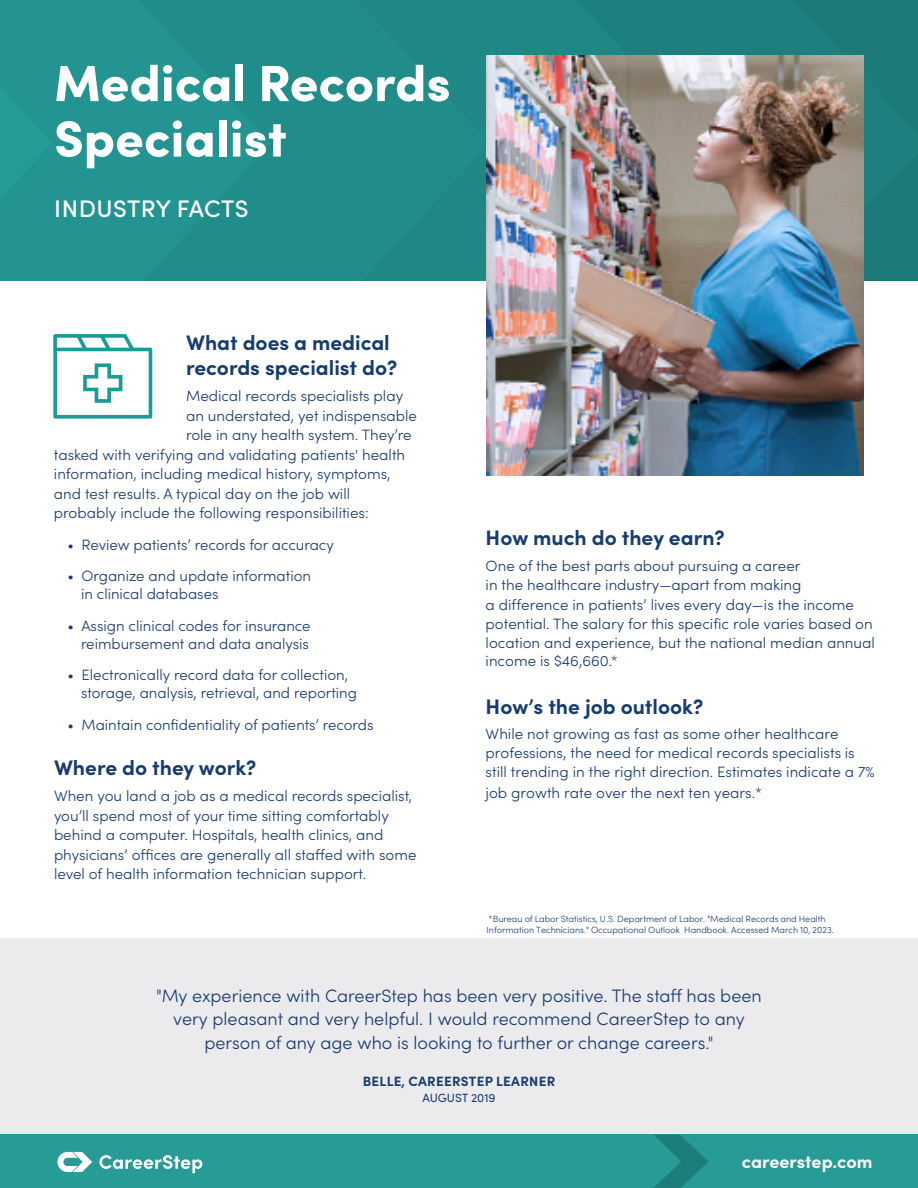
<style>
.page{position:relative;width:918px;height:1188px;background:#fff}
.page>*{position:absolute;margin:0;border:0;box-sizing:border-box;transform-origin:0 0}
.t1{font:900 51px/55.5px "Sofia Pro";color:#fff}
.t2{font:500 24px "Sofia Pro";letter-spacing:.02em;color:#fff}
.t3{font:700 21px/25.2px "Sofia Pro";color:#173c6f}
.t4{font:300 18px/24px "Sofia Pro";color:#183b6e;text-align:center}
.t5{font:700 18px "Sofia Pro";letter-spacing:-.005em;color:#fff}
.t6{font:300 15px/19.5px "Sofia Pro";color:#183b6e}
.t7{font:700 13.5px "Sofia Pro";letter-spacing:.02em;color:#183b6e}
.t8{font:12px "Sofia Pro";color:#173c6f}
.t9{font:300 9px/11.4px "Sofia Pro";color:#183b6e}
.s1{font-style:inherit}
</style>
<div class="page">
<div style="left:0;top:939px;width:918px;height:196px;background:#ebeaed"></div>
<div style="left:0;top:0;width:918px;height:281px;background:linear-gradient(to right,#249794,#1c7a78)"></div>
<img style="left:486px;top:55px;width:378px;height:420px">
<svg style="left:53px;top:334px;width:99px;height:85px"></svg>
<div style="left:0;top:1135px;width:918px;height:53px;background:#279c97"></div>
<svg style="left:654px;top:1135px;width:55px;height:53px"></svg>
<svg style="left:57px;top:1152px;width:35px;height:20px"></svg>
<svg style="left:99px;top:1155px;width:103px;height:18px"></svg>
<h1 class="t1" style="left:54px;top:51px;width:398px">Medical Records<br>Specialist</h1>
<h2 class="t2" style="left:54px;top:190px;width:196px">INDUSTRY FACTS</h2>
<h3 class="t3" style="left:186px;top:328px;width:213px">What does a medical records specialist do?</h3>
<p class="t6" style="left:186px;top:385px;width:219px">Medical records specialists play</p>
<p class="t6" style="left:186px;top:405px;width:233px">an understated, yet indispensable</p>
<p class="t6" style="left:186px;top:424px;width:227px">role in any health system. They’re</p>
<p class="t6" style="left:54px;top:444px;width:353px">tasked with verifying and validating patients' health</p>
<p class="t6" style="left:54px;top:463px;width:338px">information, including medical history, symptoms,</p>
<p class="t6" style="left:54px;top:483px;width:298px">and test results. A typical day on the job will</p>
<p class="t6" style="left:54px;top:502px;width:316px">probably include the following responsibilities:</p>
<p class="t6" style="left:68px;top:534px;width:268px">• Review patients’ records for accuracy</p>
<p class="t6" style="left:81px;top:566px;width:232px;line-height:18px;text-indent:-14px">• Organize and update information in clinical databases</p>
<p class="t6" style="left:68px;top:616px;width:245px;line-height:18px;text-align:right">• Assign clinical codes for insurance reimbursement and data analysis</p>
<p class="t6" style="left:81px;top:665px;width:278px;line-height:18px;text-indent:-14px">• Electronically record data for collection, storage, analysis, retrieval, and reporting</p>
<p class="t6" style="left:68px;top:714px;width:308px">• Maintain confidentiality of patients’ records</p>
<h3 class="t3" style="left:54px;top:753px;width:204px">Where do they work?</h3>
<p class="t6" style="left:54px;top:786px;width:364px">When you land a job as a medical records specialist, you’ll spend most of your time sitting comfortably behind a computer. Hospitals, health clinics, and physicians’ offices are generally all staffed with some level of health information technician support.</p>
<h3 class="t3" style="left:486px;top:523px;width:241px">How much do they earn?</h3>
<p class="t6" style="left:486px;top:556px;width:391px;line-height:19px">One of the best parts about pursuing a career<br>in the healthcare industry—apart from making<br>a difference in patients’ lives every day—is the income potential. The salary for this specific role varies based on location and experience, but the national median annual income is $4<span class="s1">6,660</span>.*</p>
<h3 class="t3" style="left:486px;top:692px;width:219px">How’s the job outlook?</h3>
<p class="t6" style="left:486px;top:723px;width:391px">While not <span class="s1">growing as fast as some other healthcare professions,</span> the need for medical records specialists is still trending in the right direction. Estimates indicate a <span class="s1">7</span>% job growth rate over the next ten years.*</p>
<p class="t9" style="left:486px;top:913px;width:349px">*Bureau of Labor Statistics, U.S. Department of Labor. "Medical Records and Health<br>Information Technicians." Occupational Outlook Handbook. Accessed March 10, 2023.</p>
<p class="t4" style="left:156px;top:982px;width:607px">"My experience with CareerStep has been very positive. The staff has been very pleasant and very helpful. I would recommend CareerStep to any person of any age who is looking to further or change careers."</p>
<p class="t7" style="left:363px;top:1070px;width:194px">BELLE, CAREERSTEP LEARNER</p>
<p class="t8" style="left:422px;top:1089px;width:75px">AUGUST 2019</p>
<p class="t5" style="left:742px;top:1148px;width:132px">careerstep.com</p>
</div>
